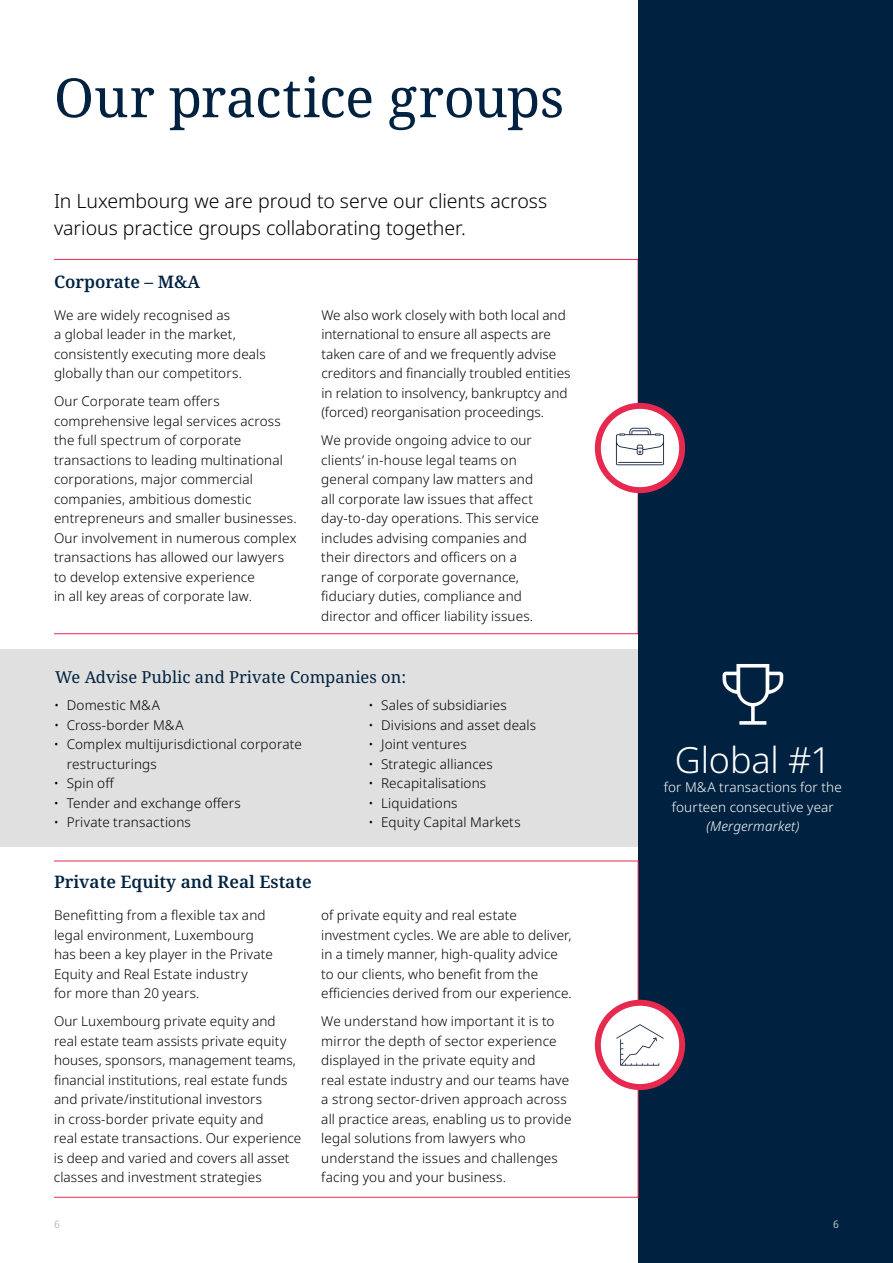
<style>
.page{position:relative;width:893px;height:1263px;background:#fff}
.page>*{position:absolute;margin:0;border:0;box-sizing:border-box;transform-origin:0 0}
.t1{font:54px "Noto Serif";letter-spacing:-.005em;color:#002240}
.t2{font:300 36px "Noto Sans";letter-spacing:-.005em;color:#fff}
.t3{font:300 19.5px/27px "Noto Sans";letter-spacing:-.005em;color:#000}
.t4{font:600 17.25px "Noto Serif";color:#002240}
.t5{font:16.5px "Noto Serif";color:#002240}
.t6{font:300 13.5px/19.5px "Noto Sans";letter-spacing:.01em;color:#000}
.t7{font:300 13.5px/19.5px "Noto Sans";letter-spacing:.01em;color:#fff;text-align:center}
.t8{font:italic 300 13.5px "Noto Sans";letter-spacing:.01em;color:#fff}
.t9{font:10.5px "Noto Sans";color:#bebebe}
</style>
<div class="page">
<div style="left:0;top:649px;width:680px;height:197px;background:#e0e0e0"></div>
<svg style="left:54px;top:259px;width:584px;height:375px"></svg>
<div style="left:638px;top:0;width:255px;height:1263px;background:#002240"></div>
<svg style="left:598px;top:406px;width:84px;height:84px;fill:#fff"></svg>
<svg style="left:616px;top:428px;width:48px;height:37px"></svg>
<hr style="left:618px;top:462px;width:44px;height:1px;background:#17253f">
<div style="left:595px;top:403px;width:90px;height:90px;border:6px solid #e62a4f;border-radius:50%"></div>
<svg style="left:54px;top:860px;width:585px;height:338px"></svg>
<svg style="left:598px;top:1003px;width:84px;height:84px;fill:#fff"></svg>
<svg style="left:616px;top:1024px;width:48px;height:42px"></svg>
<div style="left:595px;top:1000px;width:90px;height:90px;border:6px solid #e62a4f;border-radius:50%"></div>
<svg style="left:722px;top:664px;width:61px;height:61px"></svg>
<h1 class="t1" style="left:54px;top:61px;width:512px">Our practice groups</h1>
<h3 class="t3" style="left:54px;top:188px;width:495px">In Luxembourg we are proud to serve our clients across various practice groups collaborating together.</h3>
<p class="t4" style="left:54px;top:269px;width:148px">Corporate – M&amp;A</p>
<p class="t6" style="left:54px;top:305px;width:213px">We are widely recognised as<br>a global leader in the market, consistently executing more deals globally than our competitors.</p>
<p class="t6" style="left:54px;top:392px;width:244px">Our Corporate team offers comprehensive legal services across the full spectrum of corporate transactions to leading multinational corporations, major commercial companies, ambitious domestic entrepreneurs and smaller businesses.<br>Our involvement in numerous complex transactions has allowed our lawyers to develop extensive experience<br>in all key areas of corporate law.</p>
<p class="t6" style="left:321px;top:305px;width:251px">We also work closely with both local and international to ensure all aspects are taken care of and we frequently advise creditors and financially troubled entities in relation to insolvency, bankruptcy and (forced) reorganisation proceedings.</p>
<p class="t6" style="left:321px;top:431px;width:219px">We provide ongoing advice to our clients’ in-house legal teams on general company law matters and all corporate law issues that affect day-to-day operations. This service includes advising companies and their directors and officers on a range of corporate governance, fiduciary duties, compliance and director and officer liability issues.</p>
<p class="t5" style="left:55px;top:666px;width:352px">We Advise Public and Private Companies on:</p>
<p class="t6" style="left:54px;top:696px;width:108px">• Domestic M&amp;A</p>
<p class="t6" style="left:54px;top:715px;width:131px">• Cross-border M&amp;A</p>
<p class="t6" style="left:67px;top:735px;width:237px;text-indent:-13px">• Complex multijurisdictional corporate restructurings</p>
<p class="t6" style="left:54px;top:774px;width:62px">• Spin off</p>
<p class="t6" style="left:54px;top:793px;width:188px">• Tender and exchange offers</p>
<p class="t6" style="left:54px;top:813px;width:138px">• Private transactions</p>
<p class="t6" style="left:368px;top:696px;width:140px">• Sales of subsidiaries</p>
<p class="t6" style="left:368px;top:715px;width:169px">• Divisions and asset deals</p>
<p class="t6" style="left:368px;top:735px;width:100px">• Joint ventures</p>
<p class="t6" style="left:368px;top:754px;width:126px">• Strategic alliances</p>
<p class="t6" style="left:368px;top:774px;width:119px">• Recapitalisations</p>
<p class="t6" style="left:368px;top:793px;width:91px">• Liquidations</p>
<p class="t6" style="left:368px;top:813px;width:154px">• Equity Capital Markets</p>
<p class="t4" style="left:54px;top:870px;width:259px">Private Equity and Real Estate</p>
<p class="t6" style="left:54px;top:906px;width:220px">Benefitting from a flexible tax and legal environment, Luxembourg has been a key player in the Private<br>Equity and Real Estate industry<br>for more than 20 years.</p>
<p class="t6" style="left:54px;top:1012px;width:249px">Our Luxembourg private equity and real estate team assists private equity houses, sponsors, management teams, financial institutions, real estate funds and private/institutional investors<br>in cross-border private equity and<br>real estate transactions. Our experience is deep and varied and covers all asset classes and investment strategies</p>
<p class="t6" style="left:321px;top:906px;width:252px">of private equity and real estate investment cycles. We are able to deliver, in a timely manner, high-quality advice to our clients, who benefit from the efficiencies derived from our experience.</p>
<p class="t6" style="left:321px;top:1012px;width:252px">We understand how important it is to mirror the depth of sector experience displayed in the private equity and<br>real estate industry and our teams have a strong sector-driven approach across all practice areas, enabling us to provide legal solutions from lawyers who understand the issues and challenges facing you and your business.</p>
<p class="t9" style="left:54px;top:1216px;width:7px">6</p>
<h2 class="t2" style="left:675px;top:734px;width:158px">Global #1</h2>
<p class="t7" style="left:664px;top:778px;width:180px">for M&amp;A transactions for the fourteen consecutive year</p>
<p class="t8" style="left:706px;top:817px;width:94px">(Mergermarket)</p>
<p class="t9" style="left:833px;top:1216px;width:7px">6</p>
</div>
